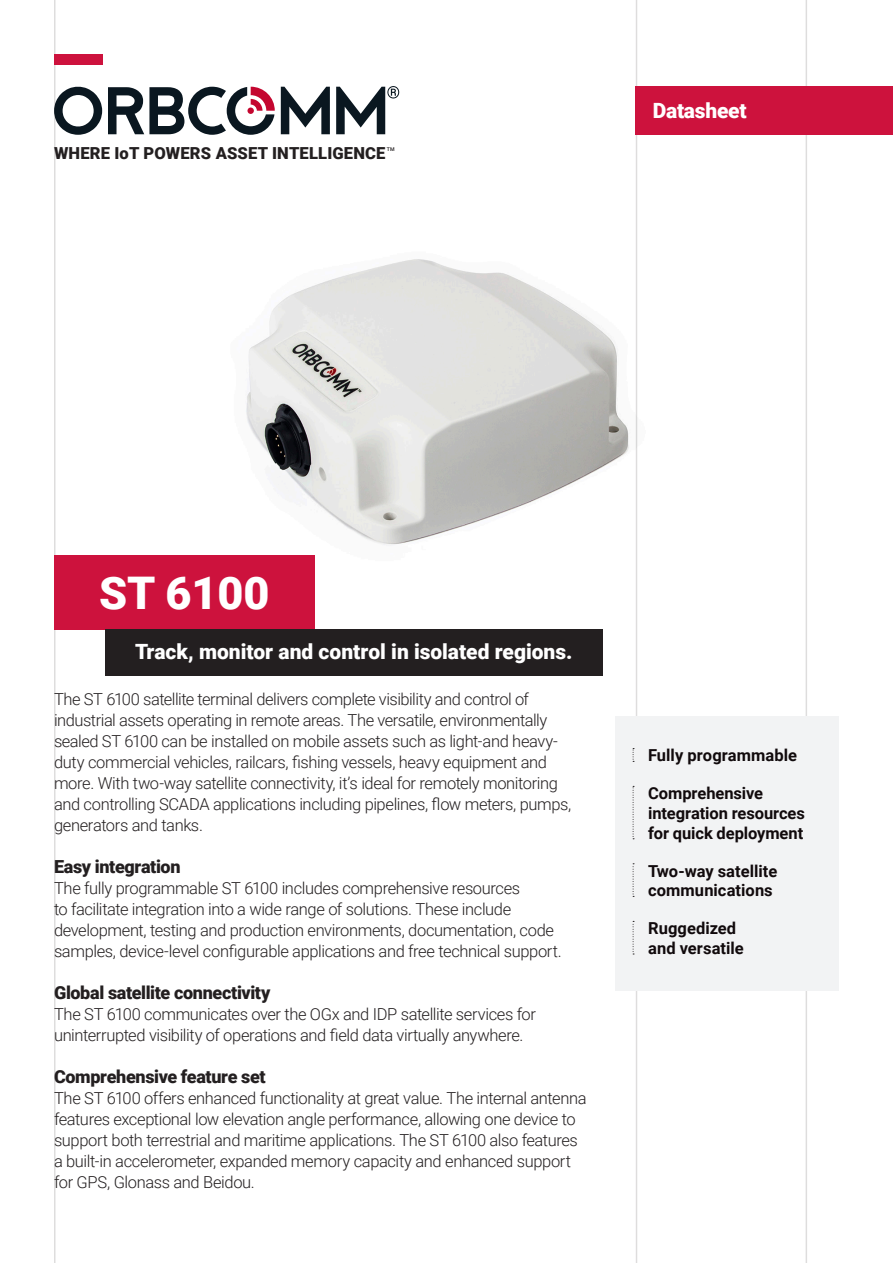
<style>
.page{position:relative;width:893px;height:1263px;background:#fff}
.page>*{position:absolute;margin:0;border:0;box-sizing:border-box;transform-origin:0 0}
.Red_Box_-_Title{font:900 45px "Roboto";color:#fff}
.Black_Box_-_Title{font:900 21px "Roboto";color:#fff}
.Doc_Type{font:900 21px "Roboto";letter-spacing:-.01em;color:#fff}
.Subhead_-_Body{font:900 18px "Roboto";letter-spacing:-.02em;color:#231f20}
.Body{font:300 16.5px/21px "Roboto";letter-spacing:-.025em;color:#231f20}
.Features_-_1_Column_-_Text{font:700 16.5px/19.8px "Roboto";color:#110a0c}
.t1{font:900 16.5px "Roboto";letter-spacing:.01em;color:#231f20}
.t2{font:500 5.25px "Roboto";color:#231f20}
</style>
<div class="page">
<img style="left:246px;top:259px;width:392px;height:286px">
<hr style="left:54px;top:0;width:2px;height:1263px;background:#231f20">
<hr style="left:806px;top:0;width:1px;height:1263px;background:#231f20">
<hr style="left:636px;top:0;width:1px;height:1263px;background:#231f20">
<div style="left:54px;top:54px;width:48px;height:10px;background:#cd123d"></div>
<svg style="left:281px;top:87px;width:49px;height:47px"></svg>
<svg style="left:54px;top:86px;width:48px;height:49px"></svg>
<svg style="left:108px;top:87px;width:167px;height:48px"></svg>
<svg style="left:336px;top:86px;width:63px;height:48px"></svg>
<div style="left:54px;top:555px;width:261px;height:75px;background:#cd123d"></div>
<div style="left:105px;top:630px;width:497px;height:46px;background:#231f20"></div>
<div style="left:615px;top:717px;width:224px;height:274px;background:#f2f3f4"></div>
<svg style="left:633px;top:748px;width:1px;height:14px"></svg>
<svg style="left:633px;top:786px;width:1px;height:53px"></svg>
<svg style="left:633px;top:863px;width:1px;height:34px"></svg>
<svg style="left:633px;top:921px;width:1px;height:34px"></svg>
<div style="left:636px;top:86px;width:257px;height:49px;background:#cd123d"></div>
<p class="t1" style="left:54px;top:141px;width:333px">WHERE IoT POWERS ASSET INTELLIGENCE</p>
<p class="t2" style="left:387px;top:145px;width:9px">TM</p>
<p class="Doc_Type" style="left:653px;top:96px;width:96px">Datasheet</p>
<p class="Red_Box_-_Title" style="left:99px;top:561px;width:172px">ST 6100</p>
<p class="Black_Box_-_Title" style="left:135px;top:637px;width:439px">Track, monitor and control in isolated regions.</p>
<p class="Body" style="left:54px;top:688px;width:519px">The ST 6100 satellite terminal delivers complete visibility and control of industrial assets operating in remote areas. The versatile, environmentally sealed ST 6100 can be installed on mobile assets such as light-and heavy&shy;duty commercial vehicles, railcars, fishing vessels, heavy equipment and more. With two-way satellite connectivity, it’s ideal for remotely monitoring and controlling SCADA applications including pipelines, flow meters, pumps, generators and tanks.</p>
<p class="Subhead_-_Body" style="left:54px;top:854px;width:128px">Easy integration</p>
<p class="Body" style="left:54px;top:877px;width:509px">The fully programmable ST 6100 includes comprehensive resources<br>to facilitate integration into a wide range of solutions. These include development, testing and production environments, documentation, code samples, device-level configurable applications and free technical support.</p>
<p class="Subhead_-_Body" style="left:54px;top:980px;width:218px">Global satellite connectivity</p>
<p class="Body" style="left:54px;top:1003px;width:483px">The ST 6100 communicates over the OGx and IDP satellite services for uninterrupted visibility of operations and field data virtually anywhere.</p>
<p class="Subhead_-_Body" style="left:54px;top:1064px;width:213px">Comprehensive feature set</p>
<p class="Body" style="left:54px;top:1087px;width:534px">The ST 6100 offers enhanced functionality at great value. The internal antenna features exceptional low elevation angle performance, allowing one device to support both terrestrial and maritime applications. The ST 6100 also features a built-in accelerometer, expanded memory capacity and enhanced support for GPS, Glonass and Beidou.</p>
<p class="Features_-_1_Column_-_Text" style="left:648px;top:745px;width:151px">Fully programmable</p>
<p class="Features_-_1_Column_-_Text" style="left:648px;top:783px;width:158px">Comprehensive integration resources for quick deployment</p>
<p class="Features_-_1_Column_-_Text" style="left:648px;top:860px;width:131px">Two-way satellite communications</p>
<p class="Features_-_1_Column_-_Text" style="left:648px;top:918px;width:97px">Ruggedized and versatile</p>
</div>
